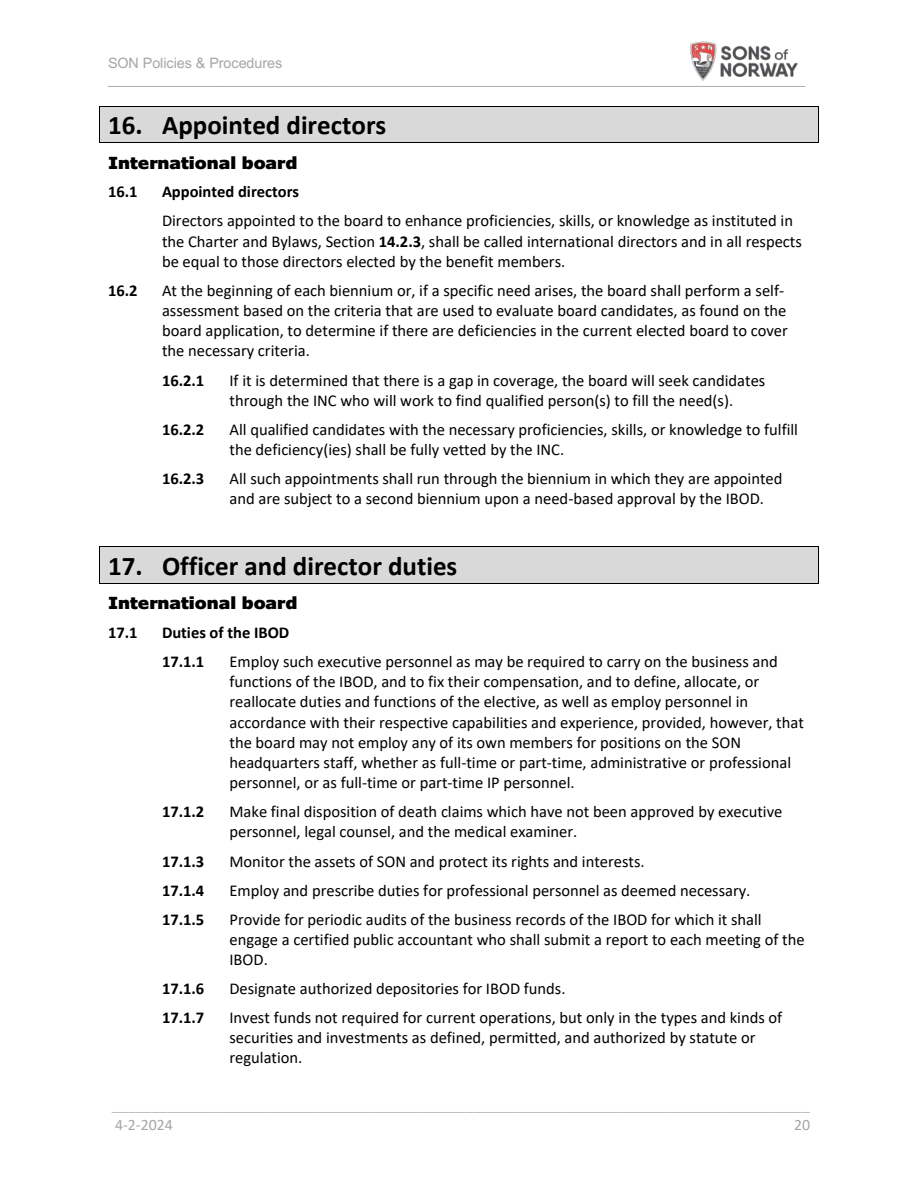
<style>
.page{position:relative;width:918px;height:1188px;background:#fff}
.page>*{position:absolute;margin:0;border:0;box-sizing:border-box;transform-origin:0 0}
.t1{font:700 27px "Calibri";color:#000}
.t2{font:16.5px/20.1px "Calibri";color:#000}
.t3{font:700 16.5px/29.1px "Calibri";color:#000}
.t4{font:900 16.5px "Verdana Pro";letter-spacing:-.005em;color:#000}
.t5{font:15.9px "Calibri";color:#bebebe}
.t6{font:15.9px "Calibri";letter-spacing:-.005em;color:#a6a6a6}
.t7{font:14.4px/16.2px "Arial";letter-spacing:-.005em;color:#a6a6a6}
.s1{font-weight:700}
</style>
<div class="page">
<img style="left:690px;top:41px;width:108px;height:40px">
<div style="left:100px;top:107px;width:718px;height:36px;background:#d9d9d9"></div>
<hr style="left:100px;top:106px;width:718px;height:1px;background:#000">
<hr style="left:100px;top:143px;width:718px;height:1px;background:#000">
<hr style="left:99px;top:107px;width:1px;height:36px;background:#000">
<hr style="left:818px;top:107px;width:1px;height:36px;background:#000">
<div style="left:100px;top:547px;width:718px;height:36px;background:#d9d9d9"></div>
<hr style="left:100px;top:546px;width:718px;height:1px;background:#000">
<hr style="left:100px;top:583px;width:718px;height:1px;background:#000">
<hr style="left:99px;top:547px;width:1px;height:36px;background:#000">
<hr style="left:818px;top:547px;width:1px;height:36px;background:#000">
<p class="t7" style="left:108px;top:55px;width:699px">SON Policies &amp; Procedures ________________________________________________________________________________________</p>
<h1 class="t1" style="left:108px;top:108px;width:280px">16. Appointed directors</h1>
<p class="t4" style="left:108px;top:152px;width:191px">International board</p>
<p class="t3" style="left:108px;top:177px;width:31px">16.1</p>
<p class="t3" style="left:162px;top:177px;width:139px">Appointed directors</p>
<p class="t2" style="left:162px;top:211px;width:641px">Directors appointed to the board to enhance proficiencies, skills, or knowledge as instituted in the Charter and Bylaws, Section <span class="s1">14.2.3</span>, shall be called international directors and in all respects be equal to those directors elected by the benefit members.</p>
<p class="t3" style="left:108px;top:276px;width:31px">16.2</p>
<p class="t2" style="left:162px;top:280px;width:627px">At the beginning of each biennium or, if a specific need arises, the board shall perform a self&shy;assessment based on the criteria that are used to evaluate board candidates, as found on the board application, to determine if there are deficiencies in the current elected board to cover the necessary criteria.</p>
<p class="t3" style="left:162px;top:365px;width:44px">16.2.1</p>
<p class="t2" style="left:230px;top:370px;width:537px">If it is determined that there is a gap in coverage, the board will seek candidates through the INC who will work to find qualified person(s) to fill the need(s).</p>
<p class="t3" style="left:162px;top:415px;width:44px">16.2.2</p>
<p class="t2" style="left:230px;top:419px;width:570px">All qualified candidates with the necessary proficiencies, skills, or knowledge to fulfill the deficiency(ies) shall be fully vetted by the INC.</p>
<p class="t3" style="left:162px;top:464px;width:44px">16.2.3</p>
<p class="t2" style="left:230px;top:469px;width:555px">All such appointments shall run through the biennium in which they are appointed and are subject to a second biennium upon a need-based approval by the IBOD.</p>
<h1 class="t1" style="left:108px;top:549px;width:351px">17. Officer and director duties</h1>
<p class="t4" style="left:108px;top:593px;width:191px">International board</p>
<p class="t3" style="left:108px;top:618px;width:31px">17.1</p>
<p class="t3" style="left:162px;top:618px;width:129px">Duties of the IBOD<br>17.1.1</p>
<p class="t2" style="left:230px;top:651px;width:576px">Employ such executive personnel as may be required to carry on the business and functions of the IBOD, and to fix their compensation, and to define, allocate, or reallocate duties and functions of the elective, as well as employ personnel in accordance with their respective capabilities and experience, provided, however, that the board may not employ any of its own members for positions on the SON headquarters staff, whether as full-time or part-time, administrative or professional personnel, or as full-time or part-time IP personnel.</p>
<p class="t3" style="left:162px;top:797px;width:44px">17.1.2</p>
<p class="t2" style="left:230px;top:802px;width:554px">Make final disposition of death claims which have not been approved by executive personnel, legal counsel, and the medical examiner.</p>
<p class="t3" style="left:162px;top:846px;width:44px">17.1.3</p>
<p class="t2" style="left:230px;top:851px;width:417px">Monitor the assets of SON and protect its rights and interests.</p>
<p class="t3" style="left:162px;top:875px;width:44px">17.1.4</p>
<p class="t2" style="left:230px;top:880px;width:522px">Employ and prescribe duties for professional personnel as deemed necessary.</p>
<p class="t3" style="left:162px;top:905px;width:44px">17.1.5</p>
<p class="t2" style="left:230px;top:909px;width:577px">Provide for periodic audits of the business records of the IBOD for which it shall engage a certified public accountant who shall submit a report to each meeting of the<br>IBOD.</p>
<p class="t3" style="left:162px;top:974px;width:44px">17.1.6</p>
<p class="t2" style="left:230px;top:978px;width:338px">Designate authorized depositories for IBOD funds.</p>
<p class="t3" style="left:162px;top:1003px;width:44px">17.1.7</p>
<p class="t2" style="left:230px;top:1007px;width:554px">Invest funds not required for current operations, but only in the types and kinds of securities and investments as defined, permitted, and authorized by statute or regulation.</p>
<p class="t5" style="left:112px;top:1095px;width:700px">_________________________________________________________________________________________</p>
<p class="t6" style="left:115px;top:1115px;width:59px">4-2-2024</p>
<p class="t6" style="left:794px;top:1115px;width:18px">20</p>
</div>
